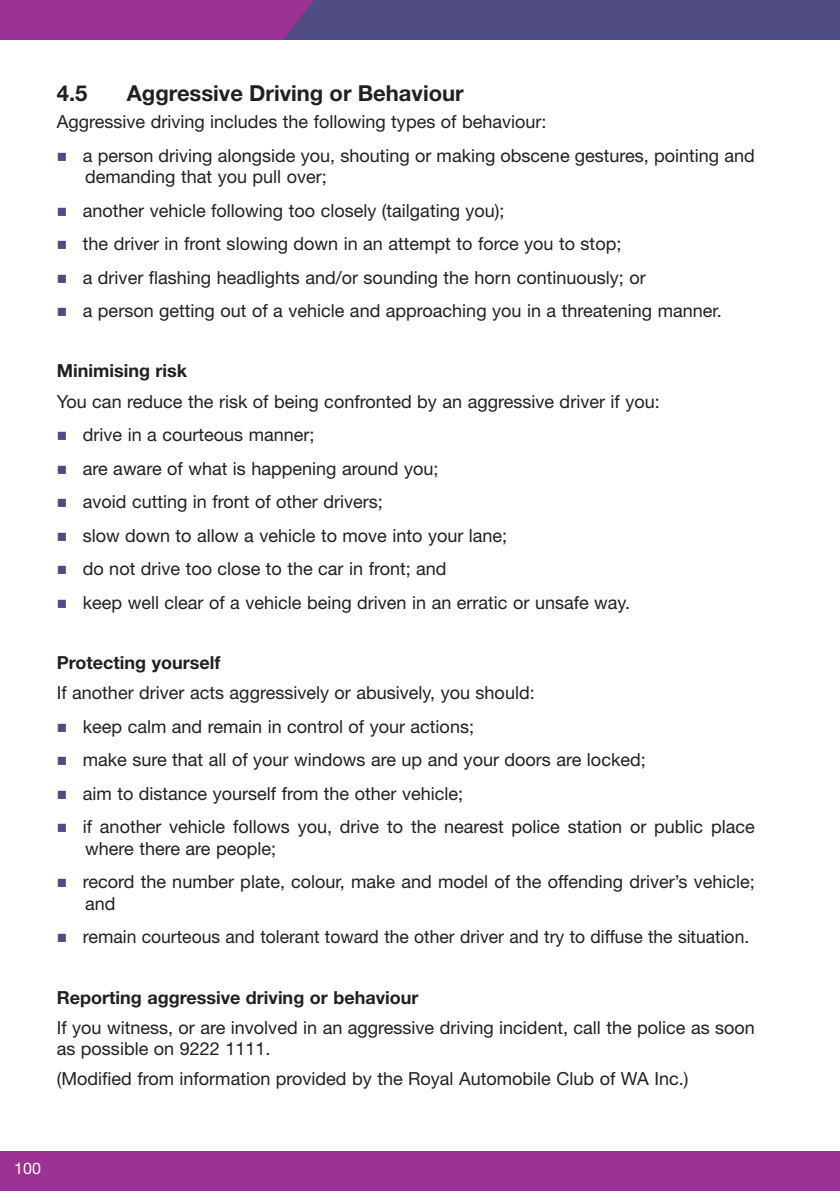
<style>
.page{position:relative;width:840px;height:1191px;background:#fff}
.page>*{position:absolute;margin:0;border:0;box-sizing:border-box;transform-origin:0 0}
._2__Subheading{font:700 22px "Helvetica Neue LT Std";color:#231f20}
.BODY_TEXT{font:18px/21.6px "Helvetica Neue LT Std";color:#231f20}
.BODY_TEXT-2{font:700 18px "Helvetica Neue LT Std";color:#231f20}
.t1{font:16px "Helvetica Neue LT Std";color:#fff}
.s1{color:#4f4a84}
</style>
<div class="page">
<div style="left:0;top:0;width:839px;height:40px;background:#504d85"></div>
<svg style="left:0;top:0;width:314px;height:40px;background:#973392"></svg>
<div style="left:0;top:1151px;width:839px;height:40px;background:#9c3293"></div>
<p class="_2__Subheading" style="left:57px;top:79px;width:32px">4.5</p>
<p class="_2__Subheading" style="left:127px;top:79px;width:338px">Aggressive Driving or Behaviour</p>
<p class="BODY_TEXT" style="left:57px;top:111px;width:491px">Aggressive driving includes the following types of behaviour:</p>
<p class="BODY_TEXT" style="left:85px;top:144px;width:671px;text-indent:-28px"><span class="s1">■</span> a person driving alongside you, shouting or making obscene gestures, pointing and demanding that you pull over;</p>
<p class="BODY_TEXT" style="left:57px;top:199px;width:449px"><span class="s1">■</span> another vehicle following too closely (tailgating you);</p>
<p class="BODY_TEXT" style="left:57px;top:233px;width:565px"><span class="s1">■</span> the driver in front slowing down in an attempt to force you to stop;</p>
<p class="BODY_TEXT" style="left:57px;top:266px;width:590px"><span class="s1">■</span> a driver flashing headlights and/or sounding the horn continuously; or</p>
<p class="BODY_TEXT" style="left:57px;top:300px;width:666px"><span class="s1">■</span> a person getting out of a vehicle and approaching you in a threatening manner.</p>
<p class="BODY_TEXT-2" style="left:57px;top:360px;width:132px">Minimising risk</p>
<p class="BODY_TEXT" style="left:57px;top:390px;width:604px">You can reduce the risk of being confronted by an aggressive driver if you:</p>
<p class="BODY_TEXT" style="left:57px;top:424px;width:259px"><span class="s1">■</span> drive in a courteous manner;</p>
<p class="BODY_TEXT" style="left:57px;top:457px;width:383px"><span class="s1">■</span> are aware of what is happening around you;</p>
<p class="BODY_TEXT" style="left:57px;top:491px;width:327px"><span class="s1">■</span> avoid cutting in front of other drivers;</p>
<p class="BODY_TEXT" style="left:57px;top:524px;width:452px"><span class="s1">■</span> slow down to allow a vehicle to move into your lane;</p>
<p class="BODY_TEXT" style="left:57px;top:558px;width:391px"><span class="s1">■</span> do not drive too close to the car in front; and</p>
<p class="BODY_TEXT" style="left:57px;top:591px;width:574px"><span class="s1">■</span> keep well clear of a vehicle being driven in an erratic or unsafe way.</p>
<p class="BODY_TEXT-2" style="left:57px;top:651px;width:165px">Protecting yourself</p>
<p class="BODY_TEXT" style="left:57px;top:681px;width:479px">If another driver acts aggressively or abusively, you should:</p>
<p class="BODY_TEXT" style="left:57px;top:715px;width:418px"><span class="s1">■</span> keep calm and remain in control of your actions;</p>
<p class="BODY_TEXT" style="left:57px;top:748px;width:590px"><span class="s1">■</span> make sure that all of your windows are up and your doors are locked;</p>
<p class="BODY_TEXT" style="left:57px;top:782px;width:407px"><span class="s1">■</span> aim to distance yourself from the other vehicle;</p>
<p class="BODY_TEXT" style="left:85px;top:815px;width:671px;text-indent:-28px"><span class="s1">■</span> if another vehicle follows you, drive to the nearest police station or public place where there are people;</p>
<p class="BODY_TEXT" style="left:85px;top:870px;width:671px;text-indent:-28px"><span class="s1">■</span> record the number plate, colour, make and model of the offending driver’s vehicle; and</p>
<p class="BODY_TEXT" style="left:57px;top:926px;width:693px"><span class="s1">■</span> remain courteous and tolerant toward the other driver and try to diffuse the situation.</p>
<p class="BODY_TEXT-2" style="left:57px;top:986px;width:363px">Reporting aggressive driving or behaviour</p>
<p class="BODY_TEXT" style="left:57px;top:1016px;width:699px">If you witness, or are involved in an aggressive driving incident, call the police as soon as possible on 9222 1111.</p>
<p class="BODY_TEXT" style="left:57px;top:1068px;width:632px">(Modified from information provided by the Royal Automobile Club of WA Inc.)</p>
<p class="t1" style="left:14px;top:1158px;width:28px">100</p>
</div>
